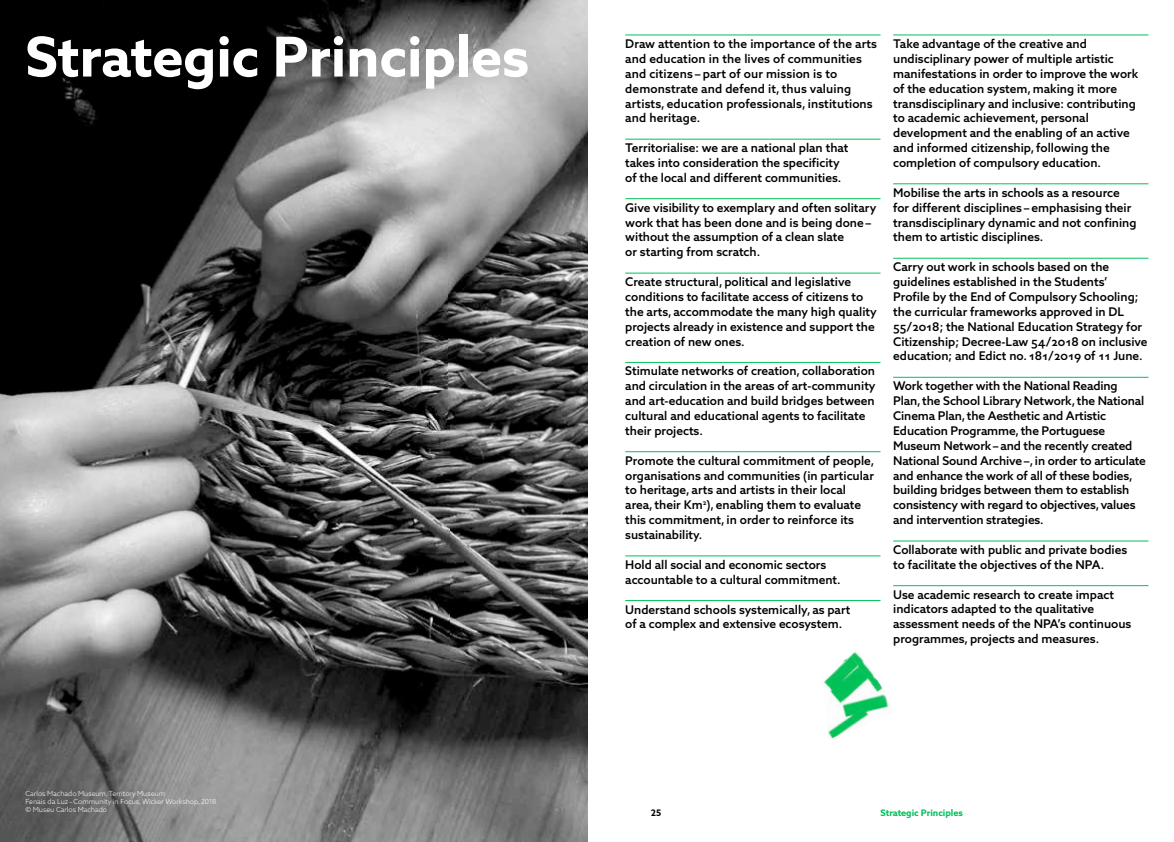
<style>
.page{position:relative;width:1174px;height:842px;background:#fff}
.page>*{position:absolute;margin:0;border:0;box-sizing:border-box;transform-origin:0 0}
.t1{font:700 55px "Azo Sans 2";color:#fff}
.t2{font:500 12px/14.9px "Azo Sans 2";color:#000}
.t3{font:700 9px "Azo Sans 2";color:#00c25a}
.t4{font:700 9px "Azo Sans 2";color:#000}
.t5{font:300 7px/8px "Azo Sans 2";color:#fff}
</style>
<div class="page">
<hr style="left:587px;top:0;width:1px;height:842px;background:#00c25a">
<img style="left:0;top:0;width:587px;height:842px">
<img style="left:0;top:420px;width:450px;height:422px">
<hr style="left:625px;top:35px;width:255px;height:1px;background:#00c25a">
<hr style="left:625px;top:139px;width:255px;height:1px;background:#00c25a">
<hr style="left:625px;top:198px;width:255px;height:1px;background:#00c25a">
<hr style="left:625px;top:273px;width:255px;height:1px;background:#00c25a">
<hr style="left:625px;top:362px;width:255px;height:1px;background:#00c25a">
<hr style="left:625px;top:451px;width:255px;height:1px;background:#00c25a">
<hr style="left:625px;top:556px;width:255px;height:1px;background:#00c25a">
<hr style="left:625px;top:600px;width:255px;height:1px;background:#00c25a">
<hr style="left:893px;top:35px;width:255px;height:1px;background:#00c25a">
<hr style="left:893px;top:184px;width:255px;height:1px;background:#00c25a">
<hr style="left:893px;top:258px;width:255px;height:1px;background:#00c25a">
<hr style="left:893px;top:377px;width:255px;height:1px;background:#00c25a">
<hr style="left:893px;top:541px;width:255px;height:1px;background:#00c25a">
<hr style="left:893px;top:585px;width:255px;height:1px;background:#00c25a">
<img style="left:823px;top:651px;width:66px;height:88px">
<h1 class="t1" style="left:26px;top:24px;width:505px">Strategic Principles</h1>
<p class="t5" style="left:26px;top:790px;width:192px">Carlos Machado Museum, Territory Museum<br>Fenais da Luz – Community in Focus, Wicker Workshop, 2018 © Museu Carlos Machado</p>
<p class="t2" style="left:625px;top:36px;width:253px">Draw attention to the importance of the arts and education in the lives of communities and citizens – part of our mission is to demonstrate and defend it, thus valuing artists, education professionals, institutions and heritage.</p>
<p class="t2" style="left:625px;top:141px;width:225px">Territorialise: we are a national plan that takes into consideration the specificity of the local and different communities.</p>
<p class="t2" style="left:625px;top:200px;width:252px">Give visibility to exemplary and often solitary work that has been done and is being done – without the assumption of a clean slate<br>or starting from scratch.</p>
<p class="t2" style="left:625px;top:274px;width:253px">Create structural, political and legislative conditions to facilitate access of citizens to the arts, accommodate the many high quality projects already in existence and support the creation of new ones.</p>
<p class="t2" style="left:625px;top:364px;width:252px">Stimulate networks of creation, collaboration and circulation in the areas of art-community and art-education and build bridges between cultural and educational agents to facilitate their projects.</p>
<p class="t2" style="left:625px;top:453px;width:250px">Promote the cultural commitment of people, organisations and communities (in particular to heritage, arts and artists in their local area, their Km<sup>2</sup>), enabling them to evaluate this commitment, in order to reinforce its sustainability.</p>
<p class="t2" style="left:625px;top:557px;width:217px">Hold all social and economic sectors accountable to a cultural commitment.</p>
<p class="t2" style="left:625px;top:602px;width:227px">Understand schools systemically, as part of a complex and extensive ecosystem.</p>
<p class="t2" style="left:893px;top:36px;width:247px">Take advantage of the creative and undisciplinary power of multiple artistic manifestations in order to improve the work of the education system, making it more transdisciplinary and inclusive: contributing to academic achievement, personal development and the enabling of an active and informed citizenship, following the completion of compulsory education.</p>
<p class="t2" style="left:893px;top:185px;width:245px">Mobilise the arts in schools as a resource for different disciplines – emphasising their transdisciplinary dynamic and not confining them to artistic disciplines.</p>
<p class="t2" style="left:893px;top:260px;width:256px">Carry out work in schools based on the guidelines established in the Students’<br>Profile by the End of Compulsory Schooling; the curricular frameworks approved in DL 55/2018; the National Education Strategy for Citizenship; Decree-Law 54/2018 on inclusive education; and Edict no. 181/2019 of 11 June.</p>
<p class="t2" style="left:893px;top:379px;width:254px">Work together with the National Reading Plan, the School Library Network, the National Cinema Plan, the Aesthetic and Artistic Education Programme, the Portuguese Museum Network – and the recently created National Sound Archive–, in order to articulate and enhance the work of all of these bodies, building bridges between them to establish consistency with regard to objectives, values and intervention strategies.</p>
<p class="t2" style="left:893px;top:542px;width:235px">Collaborate with public and private bodies to facilitate the objectives of the NPA.</p>
<p class="t2" style="left:893px;top:587px;width:240px">Use academic research to create impact indicators adapted to the qualitative assessment needs of the NPA’s continuous programmes, projects and measures.</p>
<p class="t4" style="left:651px;top:808px;width:12px">25</p>
<p class="t3" style="left:880px;top:808px;width:84px">Strategic Principles</p>
</div>
